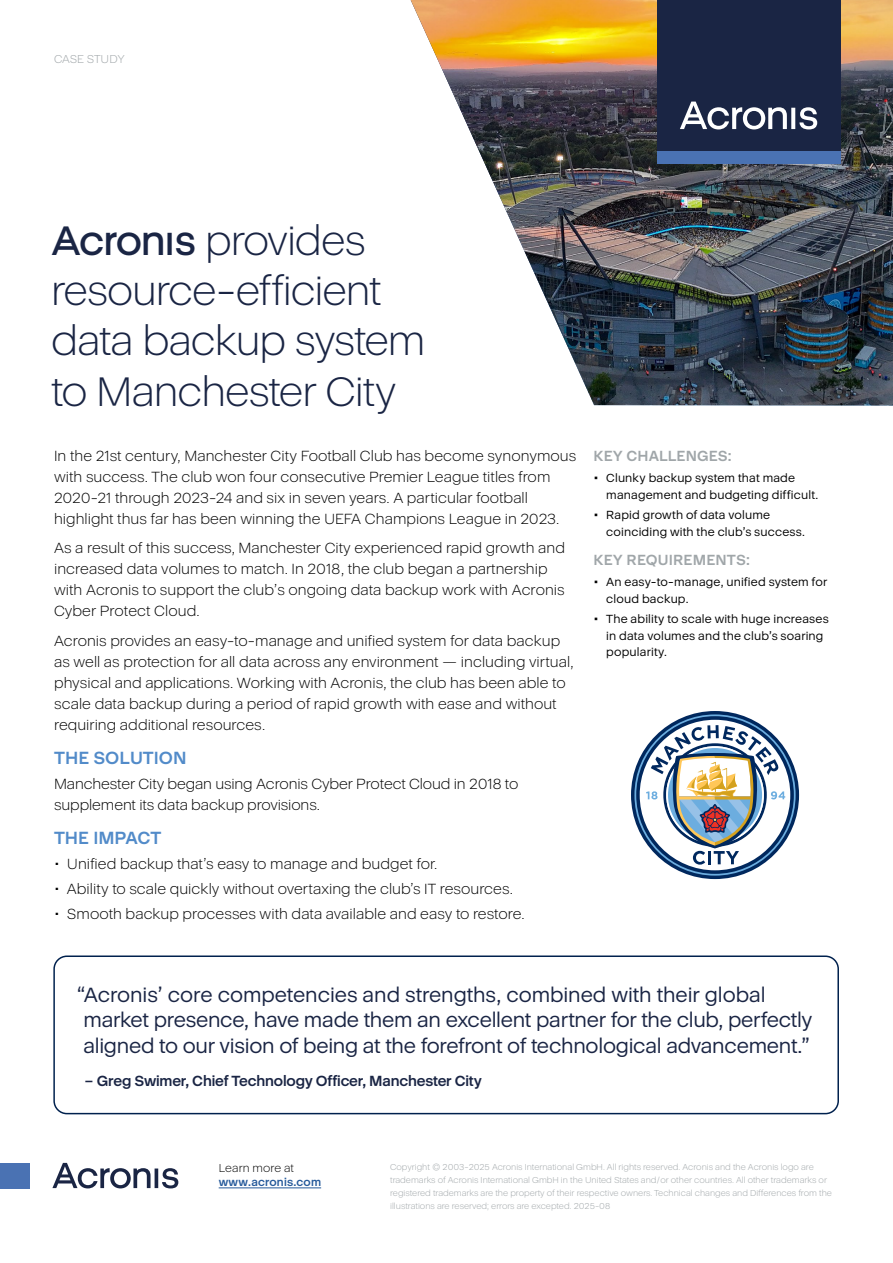
<style>
.page{position:relative;width:893px;height:1263px;background:#fff}
.page>*{position:absolute;margin:0;border:0;box-sizing:border-box;transform-origin:0 0}
.t1{font:300 42px/50.4px "Acronis Cyber";letter-spacing:-.03em;color:#1a2544}
.t2{font:21px/25.5px "Acronis Cyber";letter-spacing:-.01em;color:#1a2544}
.t3{font:700 18px "Acronis Cyber";color:#528bc9}
.t4{font:300 15px/21px "Acronis Cyber";color:#000}
.t5{font:700 15px "Acronis Cyber";letter-spacing:-.01em;color:#1a2544}
.t6{font:700 15px "Acronis Cyber";letter-spacing:.005em;color:#a0a6a9}
.t7{font:12px/16.5px "Acronis Cyber";letter-spacing:.015em;color:#000}
.t8{font:700 11.7px "Acronis Cyber";letter-spacing:.015em;color:#275b9b}
.t9{font:300 11.7px "Acronis Cyber";letter-spacing:.01em;color:#000}
.t10{font:300 11.7px "Acronis Cyber";letter-spacing:-.01em;color:#a0a6a9}
.t11{font:300 8.7px/13.2px "Acronis Cyber";color:#a0a6a9}
</style>
<div class="page">
<img style="left:411px;top:0;width:482px;height:405px">
<div style="left:53px;top:955px;width:786px;height:159px;border:2px solid #00214e;border-radius:13px"></div>
<svg style="left:634px;top:714px;width:162px;height:162px"></svg>
<div style="left:657px;top:0;width:183px;height:151px;background:#1a2544"></div>
<div style="left:657px;top:151px;width:183px;height:13px;background:#4a72b3"></div>
<svg style="left:680px;top:102px;width:137px;height:27px"></svg>
<hr style="left:219px;top:1187px;width:102px;height:1px;background:#275b9b">
<div style="left:0;top:1163px;width:29px;height:25px;background:#4a72b3"></div>
<svg style="left:52px;top:1163px;width:126px;height:25px"></svg>
<p class="t10" style="left:54px;top:52px;width:72px">CASE STUDY</p>
<h1 class="t1" style="left:51px;top:215px;width:376px">ጷ provides resource-efficient data backup system to Manchester City</h1>
<p class="t4" style="left:54px;top:445px;width:524px">In the 21st century, Manchester City Football Club has become synonymous with success. The club won four consecutive Premier League titles from 2020-21 through 2023-24 and six in seven years. A particular football highlight thus far has been winning the UEFA Champions League in 2023.</p>
<p class="t4" style="left:54px;top:537px;width:512px">As a result of this success, Manchester City experienced rapid growth and increased data volumes to match. In 2018, the club began a partnership with Acronis to support the club’s ongoing data backup work with Acronis Cyber Protect Cloud.</p>
<p class="t4" style="left:54px;top:630px;width:521px">Acronis provides an easy-to-manage and unified system for data backup as well as protection for all data across any environment — including virtual, physical and applications. Working with Acronis, the club has been able to scale data backup during a period of rapid growth with ease and without requiring additional resources.</p>
<p class="t3" style="left:54px;top:746px;width:134px">THE SOLUTION</p>
<p class="t4" style="left:54px;top:773px;width:466px">Manchester City began using Acronis Cyber Protect Cloud in 2018 to supplement its data backup provisions.</p>
<p class="t3" style="left:54px;top:826px;width:109px">THE IMPACT</p>
<p class="t4" style="left:54px;top:853px;width:385px">• Unified backup that’s easy to manage and budget for.</p>
<p class="t4" style="left:54px;top:878px;width:460px">• Ability to scale quickly without overtaxing the club’s IT resources.</p>
<p class="t4" style="left:54px;top:903px;width:472px">• Smooth backup processes with data available and easy to restore.</p>
<p class="t6" style="left:593px;top:447px;width:140px">KEY CHALLENGES:</p>
<p class="t7" style="left:606px;top:470px;width:213px;text-indent:-13px">• Clunky backup system that made management and budgeting difficult.</p>
<p class="t7" style="left:606px;top:507px;width:200px;text-indent:-13px">• Rapid growth of data volume coinciding with the club’s success.</p>
<p class="t6" style="left:593px;top:551px;width:158px">KEY REQUIREMENTS:</p>
<p class="t7" style="left:606px;top:574px;width:222px;text-indent:-13px">• An easy-to-manage, unified system for cloud backup.</p>
<p class="t7" style="left:606px;top:611px;width:224px;text-indent:-13px">• The ability to scale with huge increases in data volumes and the club’s soaring popularity.</p>
<h2 class="t2" style="left:83px;top:982px;width:731px;text-indent:-6px">“Acronis’ core competencies and strengths, combined with their global market presence, have made them an excellent partner for the club, perfectly aligned to our vision of being at the forefront of technological advancement.”</h2>
<p class="t5" style="left:84px;top:1071px;width:399px">– Greg Swimer, Chief Technology Officer, Manchester City</p>
<p class="t9" style="left:219px;top:1161px;width:77px">Learn more at</p>
<p class="t8" style="left:219px;top:1175px;width:104px">www.acronis.com</p>
<p class="t11" style="left:390px;top:1160px;width:443px">Copyright © 2003-2025 Acronis International GmbH. All rights reserved. Acronis and the Acronis logo are trademarks of Acronis International GmbH in the United States and/or other countries. All other trademarks or registered trademarks are the property of their respective owners. Technical changes and Differences from the illustrations are reserved; errors are excepted. 2025-08</p>
</div>
